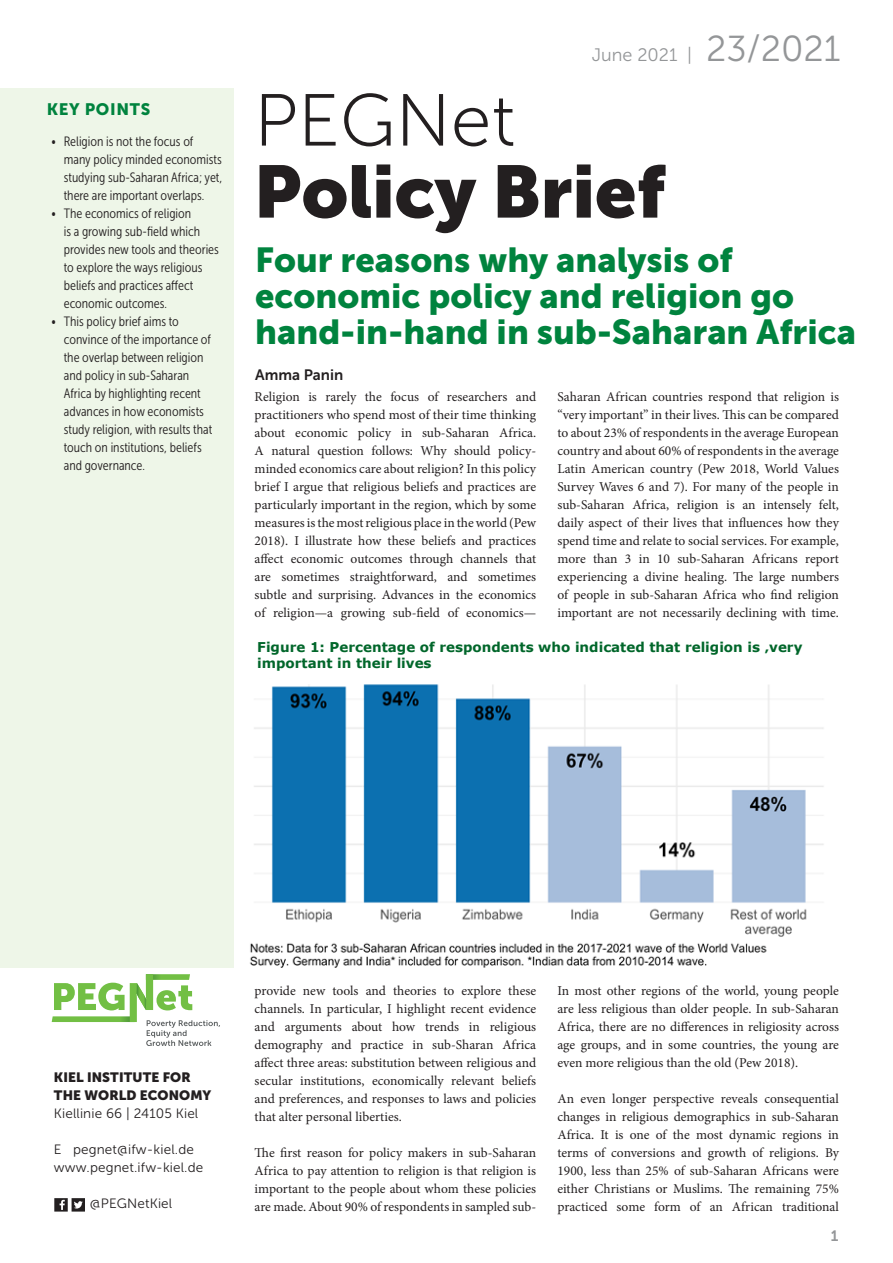
<style>
.page{position:relative;width:893px;height:1263px;background:#fff}
.page>*{position:absolute;margin:0;border:0;box-sizing:border-box;transform-origin:0 0}
.t1{font:800 73.5px "Museo Sans";color:#231f20}
.t2{font:300 73.5px "Museo Sans";color:#231f20}
.t3{font:700 34.5px/36px "Museo Sans";color:#00833e}
.t4{font:18px "Museo Sans";color:#949698}
.t5{font:700 16.5px "Museo Sans";letter-spacing:.04em;color:#00833e}
.t6{font:600 15px "Museo Sans";color:#231f20}
.t7{font:600 15px "Museo Sans";color:#949698}
.t8{font:13.5px/18px "Minion Pro";color:#231f20;text-align:justify}
.t9{font:13.5px/18px "Museo Sans Cond";color:#231f20}
.t10{font:700 13.5px/16.2px "Verdana";color:#00662a}
.t11{font:13.5px/18px "Museo Sans";letter-spacing:.01em;color:#231f20}
.t12{font:800 13.5px/18px "Museo Sans";letter-spacing:.01em;color:#231f20}
.s1{font-size:36px}
</style>
<div class="page">
<div style="left:0;top:88px;width:233px;height:879px;background:#eef6e8"></div>
<svg style="left:52px;top:974px;width:168px;height:72px"></svg>
<svg style="left:54px;top:1198px;width:31px;height:13px"></svg>
<img style="left:250px;top:684px;width:574px;height:284px">
<p class="t5" style="left:47px;top:100px;width:105px">KEY POINTS</p>
<p class="t9" style="left:64px;top:132px;width:160px;text-indent:-13px">• Religion is not the focus of many policy minded economists studying sub-Saharan Africa; yet, there are important overlaps.</p>
<p class="t9" style="left:64px;top:204px;width:157px;text-indent:-13px">• The economics of religion<br>is a growing sub-field which provides new tools and theories to explore the ways religious beliefs and practices affect economic outcomes.</p>
<p class="t9" style="left:64px;top:312px;width:150px;text-indent:-13px">• This policy brief aims to convince of the importance of the overlap between religion and policy in sub-Saharan<br>Africa by highlighting recent advances in how economists study religion, with results that touch on institutions, beliefs and governance.</p>
<h3 class="t4" style="left:592px;top:45px;width:250px">June 2021 | <span class="s1">23/2021</span></h3>
<h1 class="t2" style="left:254px;top:81px;width:263px">PEGNet</h1>
<h1 class="t1" style="left:254px;top:150px;width:413px">Policy Brief</h1>
<h2 class="t3" style="left:255px;top:241px;width:602px">Four reasons why analysis of economic policy and religion go hand-in-hand in sub-Saharan Africa</h2>
<p class="t6" style="left:255px;top:366px;width:90px">Amma Panin</p>
<p class="t8" style="left:255px;top:387px;width:283px">Religion is rarely the focus of researchers and practitioners who spend most of their time thinking about economic policy in sub-Saharan Africa.<br>A natural question follows: Why should policy&shy;minded economics care about religion? In this policy brief I argue that religious beliefs and practices are particularly important in the region, which by some measures is the most religious place in the world (Pew 2018). I illustrate how these beliefs and practices affect economic outcomes through channels that are sometimes straightforward, and sometimes subtle and surprising. Advances in the economics of religion—a growing sub-field of economics—</p>
<p class="t8" style="left:557px;top:387px;width:283px">Saharan African countries respond that religion is “very important” in their lives. This can be compared to about 23% of respondents in the average European country and about 60% of respondents in the average Latin American country (Pew 2018, World Values Survey Waves 6 and 7). For many of the people in sub-Saharan Africa, religion is an intensely felt, daily aspect of their lives that influences how they spend time and relate to social services. For example, more than 3 in 10 sub-Saharan Africans report experiencing a divine healing. The large numbers of people in sub-Saharan Africa who find religion important are not necessarily declining with time.</p>
<p class="t10" style="left:257px;top:638px;width:547px">Figure 1: Percentage of respondents who indicated that religion is ‚very important in their lives</p>
<p class="t12" style="left:54px;top:1068px;width:159px">KIEL INSTITUTE FOR<br>THE WORLD ECONOMY</p>
<p class="t11" style="left:54px;top:1104px;width:146px">Kiellinie 66 | 24105 Kiel</p>
<p class="t11" style="left:54px;top:1140px;width:151px">E pegnet@ifw-kiel.de www.pegnet.ifw-kiel.de</p>
<p class="t11" style="left:90px;top:1195px;width:84px">@PEGNetKiel</p>
<p class="t8" style="left:255px;top:981px;width:283px">provide new tools and theories to explore these channels. In particular, I highlight recent evidence and arguments about how trends in religious demography and practice in sub-Sharan Africa affect three areas: substitution between religious and secular institutions, economically relevant beliefs and preferences, and responses to laws and policies that alter personal liberties.</p>
<p class="t8" style="left:255px;top:1143px;width:283px">The first reason for policy makers in sub-Saharan Africa to pay attention to religion is that religion is important to the people about whom these policies are made. About 90% of respondents in sampled sub-</p>
<p class="t8" style="left:557px;top:981px;width:283px">In most other regions of the world, young people are less religious than older people. In sub-Saharan Africa, there are no differences in religiosity across age groups, and in some countries, the young are even more religious than the old (Pew 2018).</p>
<p class="t8" style="left:557px;top:1089px;width:283px">An even longer perspective reveals consequential changes in religious demographics in sub-Saharan Africa. It is one of the most dynamic regions in terms of conversions and growth of religions. By 1900, less than 25% of sub-Saharan Africans were either Christians or Muslims. The remaining 75% practiced some form of an African traditional</p>
<p class="t7" style="left:831px;top:1227px;width:9px">1</p>
</div>
